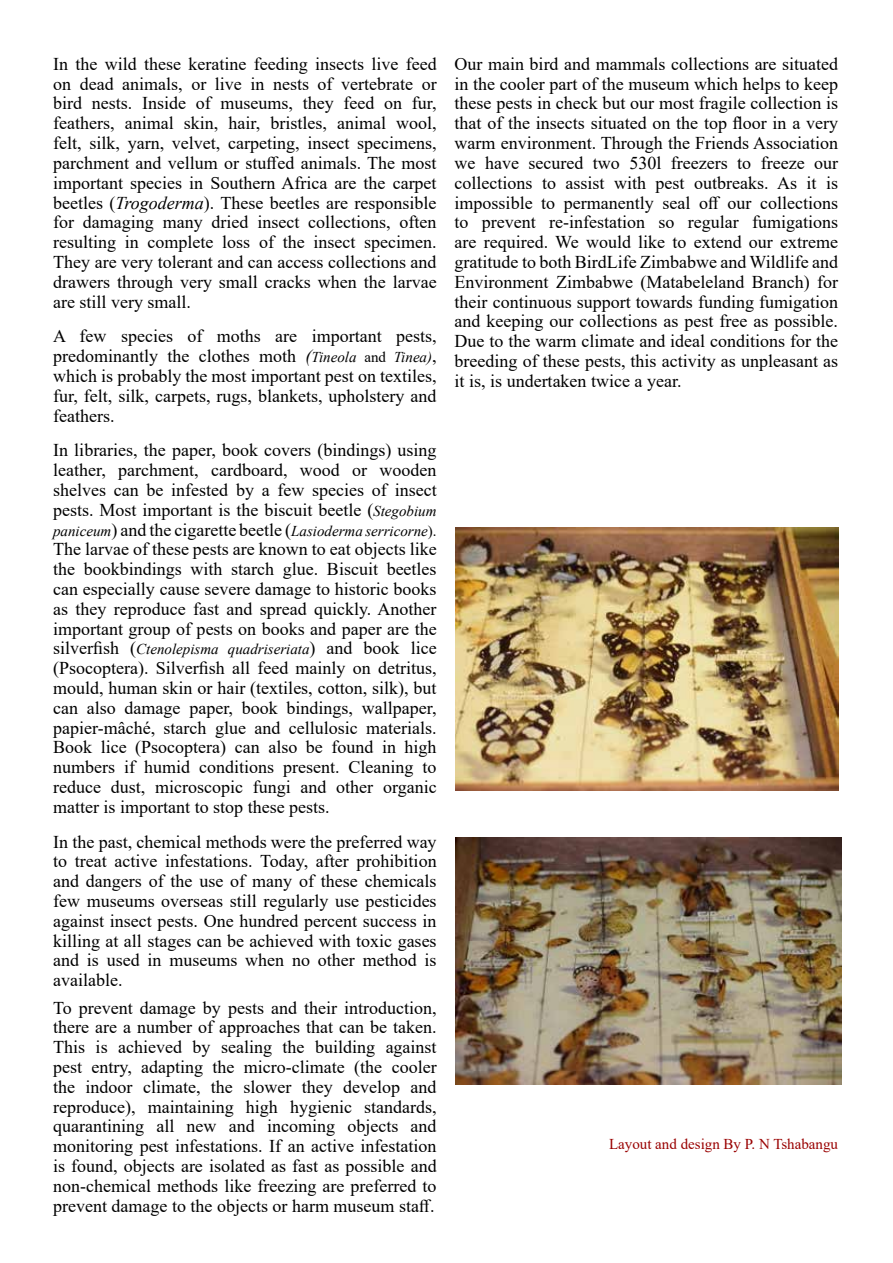
<style>
.page{position:relative;width:893px;height:1263px;background:#fff}
.page>*{position:absolute;margin:0;border:0;box-sizing:border-box;transform-origin:0 0}
.t1{font:18px/19.8px "Times New Roman";color:#000;text-align:justify}
.t2{font:italic 15px "Times New Roman";color:#000}
.t3{font:15px "Times New Roman";color:#900}
.s1{font-style:italic}
.s2{font-style:italic;font-size:15px}
.s3{font-size:15px}
.s4{font-style:normal;font-size:18px}
.s5{font-style:normal}
</style>
<div class="page">
<img style="left:455px;top:527px;width:384px;height:264px">
<img style="left:455px;top:838px;width:387px;height:246px">
<p class="t1" style="left:53px;top:53px;width:385px">In the wild these keratine feeding insects live feed on dead animals, or live in nests of vertebrate or bird nests. Inside of museums, they feed on fur, feathers, animal skin, hair, bristles, animal wool, felt, silk, yarn, velvet, carpeting, insect specimens, parchment and vellum or stuffed animals. The most important species in Southern Africa are the carpet beetles (<span class="s1">Trogoderma</span>). These beetles are responsible for damaging many dried insect collections, often resulting in complete loss of the insect specimen.<br>They are very tolerant and can access collections and drawers through very small cracks when the larvae are still very small.</p>
<p class="t1" style="left:53px;top:326px;width:385px">A few species of moths are important pests, predominantly the clothes moth <span class="s1">(</span><span class="s2">Tineola</span> <span class="s3">and</span> <span class="s2">Tinea)</span>, which is probably the most important pest on textiles, fur, felt, silk, carpets, rugs, blankets, upholstery and feathers.</p>
<p class="t1" style="left:53px;top:440px;width:385px">In libraries, the paper, book covers (bindings) using leather, parchment, cardboard, wood or wooden shelves can be infested by a few species of insect pests. Most important is the biscuit beetle (<span class="s2">Stegobium</span></p>
<p class="t2" style="left:53px;top:520px;width:385px">paniceum<span class="s4">) and the cigarette beetle (</span>Lasioderma serricorne<span class="s5">).</span></p>
<p class="t1" style="left:53px;top:539px;width:385px">The larvae of these pests are known to eat objects like the bookbindings with starch glue. Biscuit beetles can especially cause severe damage to historic books as they reproduce fast and spread quickly. Another important group of pests on books and paper are the</p>
<p class="t2" style="left:53px;top:639px;width:385px"><span class="s4">silverfish (</span>Ctenolepisma quadriseriata<span class="s4">) and book lice</span></p>
<p class="t1" style="left:53px;top:658px;width:385px">(Psocoptera). Silverfish all feed mainly on detritus, mould, human skin or hair (textiles, cotton, silk), but can also damage paper, book bindings, wallpaper, papier-mâché, starch glue and cellulosic materials.<br>Book lice (Psocoptera) can also be found in high numbers if humid conditions present. Cleaning to reduce dust, microscopic fungi and other organic matter is important to stop these pests.</p>
<p class="t1" style="left:53px;top:831px;width:385px">In the past, chemical methods were the preferred way to treat active infestations. Today, after prohibition and dangers of the use of many of these chemicals few museums overseas still regularly use pesticides against insect pests. One hundred percent success in killing at all stages can be achieved with toxic gases and is used in museums when no other method is available.</p>
<p class="t1" style="left:53px;top:997px;width:385px">To prevent damage by pests and their introduction, there are a number of approaches that can be taken.<br>This is achieved by sealing the building against pest entry, adapting the micro-climate (the cooler the indoor climate, the slower they develop and reproduce), maintaining high hygienic standards, quarantining all new and incoming objects and monitoring pest infestations. If an active infestation is found, objects are isolated as fast as possible and non-chemical methods like freezing are preferred to prevent damage to the objects or harm museum staff.</p>
<p class="t1" style="left:455px;top:53px;width:385px">Our main bird and mammals collections are situated in the cooler part of the museum which helps to keep these pests in check but our most fragile collection is that of the insects situated on the top floor in a very warm environment. Through the Friends Association we have secured two 530l freezers to freeze our collections to assist with pest outbreaks. As it is impossible to permanently seal off our collections to prevent re-infestation so regular fumigations are required. We would like to extend our extreme gratitude to both BirdLife Zimbabwe and Wildlife and Environment Zimbabwe (Matabeleland Branch) for their continuous support towards funding fumigation and keeping our collections as pest free as possible.<br>Due to the warm climate and ideal conditions for the breeding of these pests, this activity as unpleasant as it is, is undertaken twice a year.</p>
<p class="t3" style="left:609px;top:1133px;width:231px">Layout and design By P. N Tshabangu</p>
</div>
